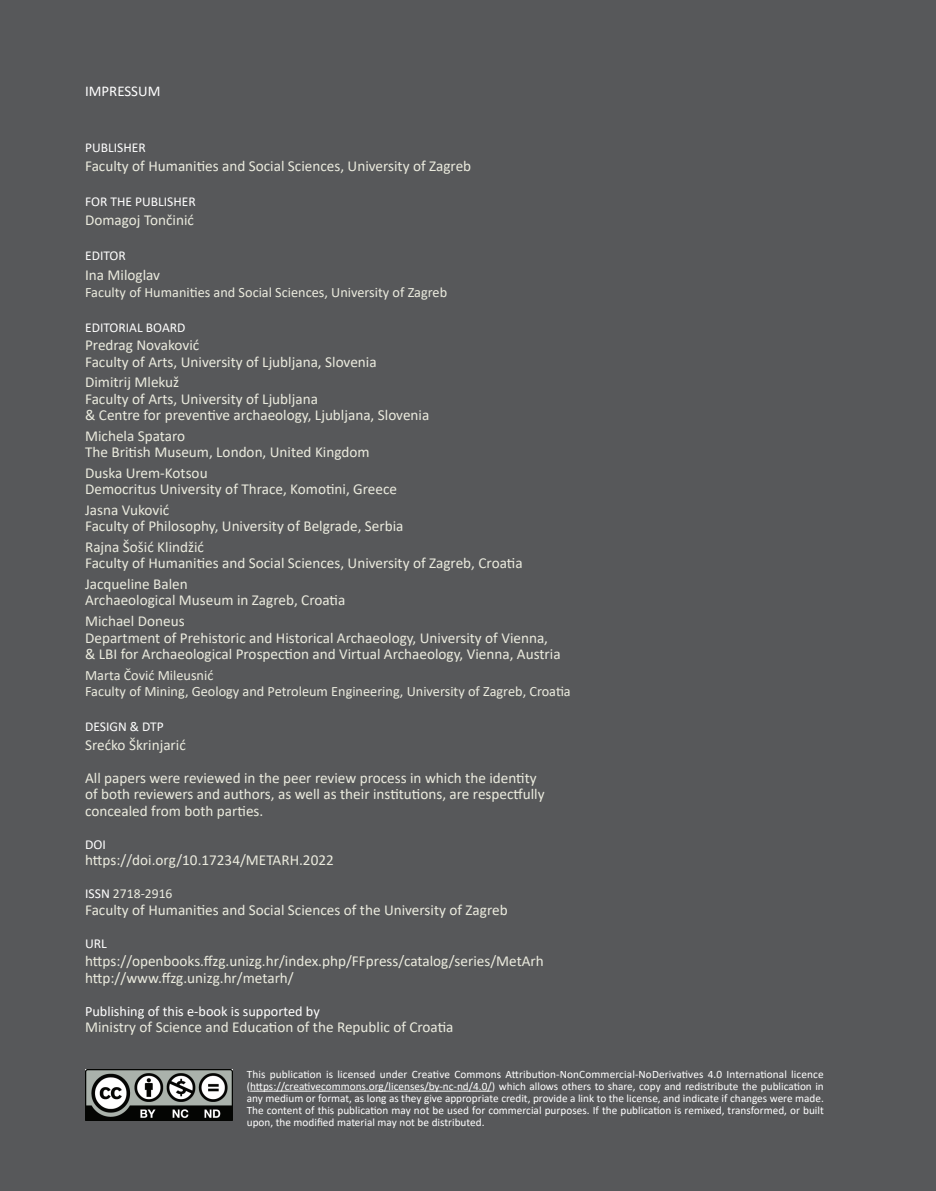
<style>
.page{position:relative;width:936px;height:1191px;background:#fff}
.page>*{position:absolute;margin:0;border:0;box-sizing:border-box;transform-origin:0 0}
.t1{font:15.15px "Calibri";color:#ebebde}
.t2{font:14.85px "Calibri";color:#fff}
.t3{font:14.25px "Calibri";color:#ebebde}
.t4{font:14.25px "Calibri";color:#fff}
.t5{font:13.65px "Calibri";color:#ebebde}
.t6{font:13.65px "Calibri";color:#fff}
.t7{font:13.5px "Calibri";color:#fff}
.t8{font:11.25px/12px "Calibri";color:#fff;text-align:justify}
.s1{color:#fff}
</style>
<div class="page">
<div style="left:0;top:0;width:935px;height:1191px;background:#57585a"></div>
<hr style="left:250px;top:1090px;width:242px;height:1px;background:#fff">
<img style="left:85px;top:1069px;width:147px;height:52px">
<p class="t2" style="left:85px;top:81px;width:77px">IMPRESSUM</p>
<p class="t7" style="left:85px;top:138px;width:62px">PUBLISHER</p>
<p class="t1" style="left:85px;top:155px;width:387px">Faculty of Humanities and Social Sciences, University of Zagreb</p>
<p class="t7" style="left:85px;top:192px;width:112px">FOR THE PUBLISHER</p>
<p class="t1" style="left:85px;top:209px;width:110px">Domagoj Tončinić</p>
<p class="t7" style="left:85px;top:246px;width:42px">EDITOR</p>
<p class="t1" style="left:85px;top:265px;width:77px">Ina Miloglav</p>
<p class="t3" style="left:85px;top:282px;width:363px">Faculty of Humanities and Social Sciences, University of Zagreb</p>
<p class="t7" style="left:85px;top:318px;width:102px">EDITORIAL BOARD</p>
<p class="t1" style="left:85px;top:335px;width:116px">Predrag Novaković</p>
<p class="t1" style="left:85px;top:351px;width:293px">Faculty of Arts, University of Ljubljana, Slovenia</p>
<p class="t1" style="left:85px;top:372px;width:96px">Dimitrij Mlekuž</p>
<p class="t1" style="left:85px;top:388px;width:234px">Faculty of Arts, University of Ljubljana</p>
<p class="t1" style="left:85px;top:404px;width:346px">&amp; Centre for preventive archaeology, Ljubljana, Slovenia</p>
<p class="t1" style="left:85px;top:425px;width:102px">Michela Spataro</p>
<p class="t1" style="left:85px;top:441px;width:286px">The British Museum, London, United Kingdom</p>
<p class="t1" style="left:85px;top:462px;width:124px">Duska Urem-Kotsou</p>
<p class="t1" style="left:85px;top:479px;width:313px">Democritus University of Thrace, Komotini, Greece</p>
<p class="t1" style="left:85px;top:499px;width:86px">Jasna Vuković</p>
<p class="t1" style="left:85px;top:516px;width:320px">Faculty of Philosophy, University of Belgrade, Serbia</p>
<p class="t1" style="left:85px;top:536px;width:120px">Rajna Šošić Klindžić</p>
<p class="t1" style="left:85px;top:553px;width:439px">Faculty of Humanities and Social Sciences, University of Zagreb, Croatia</p>
<p class="t1" style="left:85px;top:573px;width:104px">Jacqueline Balen</p>
<p class="t1" style="left:85px;top:590px;width:262px">Archaeological Museum in Zagreb, Croatia</p>
<p class="t1" style="left:85px;top:610px;width:101px">Michael Doneus</p>
<p class="t1" style="left:85px;top:627px;width:464px">Department of Prehistoric and Historical Archaeology, University of Vienna,</p>
<p class="t1" style="left:85px;top:643px;width:477px">&amp; LBI for Archaeological Prospection and Virtual Archaeology, Vienna, Austria</p>
<p class="t3" style="left:85px;top:665px;width:130px">Marta Čović Mileusnić</p>
<p class="t3" style="left:85px;top:681px;width:487px">Faculty of Mining, Geology and Petroleum Engineering, University of Zagreb, Croatia</p>
<p class="t7" style="left:85px;top:717px;width:80px">DESIGN &amp; DTP</p>
<p class="t1" style="left:85px;top:734px;width:102px">Srećko Škrinjarić</p>
<p class="t1" style="left:85px;top:767px;width:453px">All papers were reviewed in the peer review process in which the identity</p>
<p class="t1" style="left:85px;top:783px;width:461px">of both reviewers and authors, as well as their institutions, are respectfully</p>
<p class="t1" style="left:85px;top:800px;width:180px">concealed from both parties.</p>
<p class="t6" style="left:85px;top:834px;width:22px">DOI</p>
<p class="t1" style="left:85px;top:849px;width:250px">https://doi.org/10.17234/METARH.2022</p>
<p class="t5" style="left:85px;top:884px;width:89px"><span class="s1">ISSN</span> 2718-2916</p>
<p class="t1" style="left:85px;top:899px;width:424px">Faculty of Humanities and Social Sciences of the University of Zagreb</p>
<p class="t6" style="left:85px;top:933px;width:23px">URL</p>
<p class="t1" style="left:85px;top:950px;width:460px">https://openbooks.ffzg.unizg.hr/index.php/FFpress/catalog/series/MetArh</p>
<p class="t1" style="left:85px;top:967px;width:210px">http://www.ffzg.unizg.hr/metarh/</p>
<p class="t4" style="left:85px;top:1001px;width:236px">Publishing of this e-book is supported by</p>
<p class="t1" style="left:85px;top:1016px;width:370px">Ministry of Science and Education of the Republic of Croatia</p>
<p class="t8" style="left:247px;top:1067px;width:578px">This publication is licensed under Creative Commons Attribution-NonCommercial-NoDerivatives 4.0 International licence (https://creativecommons.org/licenses/by-nc-nd/4.0/) which allows others to share, copy and redistribute the publication in any medium or format, as long as they give appropriate credit, provide a link to the license, and indicate if changes were made.<br>The content of this publication may not be used for commercial purposes. If the publication is remixed, transformed, or built upon, the modified material may not be distributed.</p>
</div>
